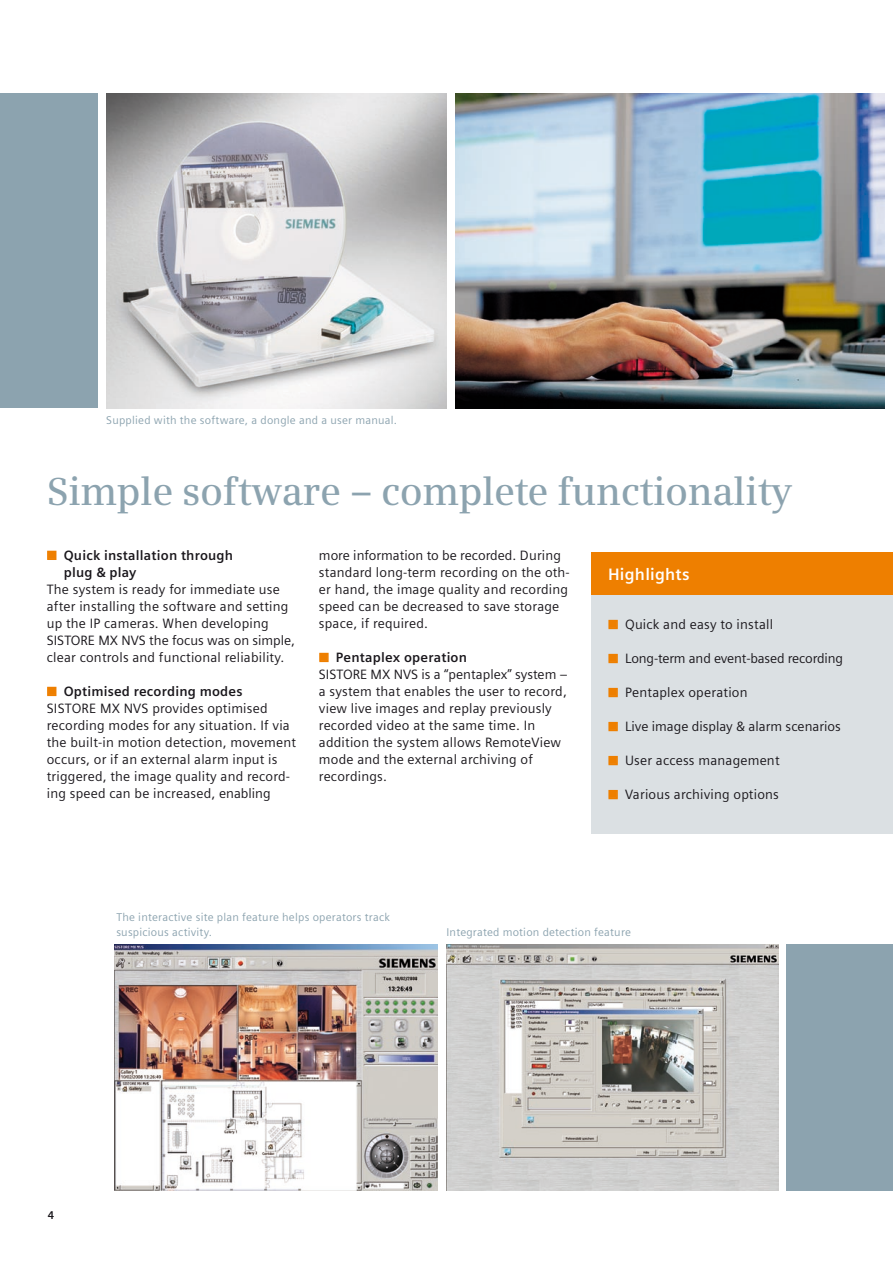
<style>
.page{position:relative;width:893px;height:1263px;background:#fff}
.page>*{position:absolute;margin:0;border:0;box-sizing:border-box;transform-origin:0 0}
.t1{font:600 39px "Siemens Serif";letter-spacing:-.01em;color:#8ca3af}
.t2{font:700 16.5px "Siemens Sans";letter-spacing:.015em;color:#fff}
.t3{font:13.5px/17px "Siemens Sans";letter-spacing:.015em;color:#1a171c}
.t4{font:700 13.5px/17px "Siemens Sans";letter-spacing:.015em;color:#1a171c}
.t5{font:13.5px "Siemens Sans";letter-spacing:-.01em;color:#1a171c}
.t6{font:11.25px/14.9px "Siemens Sans";letter-spacing:.02em;color:#8ca3af}
.t7{font:700 11.25px "Siemens Sans";color:#1a171c}
</style>
<div class="page">
<div style="left:0;top:94px;width:98px;height:314px;background:#8ca3af"></div>
<div style="left:47px;top:551px;width:9px;height:9px;border:2px solid #ee7f00"></div>
<div style="left:47px;top:687px;width:9px;height:9px;border:2px solid #ee7f00"></div>
<div style="left:319px;top:653px;width:10px;height:9px;border:2px solid #ee7f00"></div>
<div style="left:591px;top:594px;width:302px;height:239px;background:#dbe0e3"></div>
<div style="left:591px;top:552px;width:302px;height:42px;background:#ee7f00"></div>
<div style="left:608px;top:620px;width:10px;height:9px;border:2px solid #ee7f00"></div>
<div style="left:608px;top:654px;width:10px;height:9px;border:2px solid #ee7f00"></div>
<div style="left:608px;top:688px;width:10px;height:9px;border:2px solid #ee7f00"></div>
<div style="left:608px;top:722px;width:10px;height:9px;border:2px solid #ee7f00"></div>
<div style="left:608px;top:756px;width:10px;height:9px;border:2px solid #ee7f00"></div>
<div style="left:608px;top:790px;width:10px;height:9px;border:2px solid #ee7f00"></div>
<img style="left:106px;top:94px;width:340px;height:314px">
<img style="left:455px;top:94px;width:429px;height:314px">
<img style="left:446px;top:944px;width:332px;height:247px">
<div style="left:787px;top:944px;width:106px;height:247px;background:#8ca3af"></div>
<img style="left:115px;top:944px;width:323px;height:247px">
<svg style="left:48px;top:551px;width:8px;height:8px"></svg>
<svg style="left:48px;top:687px;width:8px;height:8px"></svg>
<svg style="left:320px;top:653px;width:8px;height:8px"></svg>
<svg style="left:609px;top:620px;width:8px;height:8px"></svg>
<svg style="left:609px;top:654px;width:8px;height:8px"></svg>
<svg style="left:609px;top:688px;width:8px;height:8px"></svg>
<svg style="left:609px;top:722px;width:8px;height:8px"></svg>
<svg style="left:609px;top:756px;width:8px;height:8px"></svg>
<svg style="left:609px;top:790px;width:8px;height:8px"></svg>
<p class="t6" style="left:106px;top:413px;width:292px">Supplied with the software, a dongle and a user manual.</p>
<h1 class="t1" style="left:47px;top:469px;width:747px">Simple software – complete functionality</h1>
<p class="t4" style="left:64px;top:547px;width:171px">Quick installation through plug &amp; play</p>
<p class="t3" style="left:47px;top:581px;width:250px">The system is ready for immediate use after installing the software and setting up the IP cameras. When developing SISTORE MX NVS the focus was on simple, clear controls and functional reliability.</p>
<p class="t4" style="left:64px;top:683px;width:180px">Optimised recording modes</p>
<p class="t3" style="left:47px;top:700px;width:251px">SISTORE MX NVS provides optimised recording modes for any situation. If via the built-in motion detection, movement occurs, or if an external alarm input is triggered, the image quality and record&shy;ing speed can be increased, enabling</p>
<p class="t3" style="left:319px;top:547px;width:252px">more information to be recorded. During standard long-term recording on the oth&shy;er hand, the image quality and recording speed can be decreased to save storage space, if required.</p>
<p class="t4" style="left:336px;top:649px;width:133px">Pentaplex operation</p>
<p class="t3" style="left:319px;top:666px;width:250px">SISTORE MX NVS is a “pentaplex” system – a system that enables the user to record, view live images and replay previously recorded video at the same time. In addition the system allows RemoteView mode and the external archiving of recordings.</p>
<p class="t2" style="left:608px;top:565px;width:83px">Highlights</p>
<p class="t3" style="left:625px;top:616px;width:150px">Quick and easy to install</p>
<p class="t5" style="left:625px;top:651px;width:220px">Long-term and event-based recording</p>
<p class="t3" style="left:625px;top:684px;width:124px">Pentaplex operation</p>
<p class="t3" style="left:625px;top:718px;width:217px">Live image display &amp; alarm scenarios</p>
<p class="t3" style="left:625px;top:752px;width:156px">User access management</p>
<p class="t3" style="left:625px;top:786px;width:155px">Various archiving options</p>
<p class="t6" style="left:116px;top:909px;width:275px">The interactive site plan feature helps operators track suspicious activity.</p>
<p class="t6" style="left:446px;top:924px;width:186px">Integrated motion detection feature</p>
<p class="t7" style="left:48px;top:1209px;width:8px">4</p>
</div>
